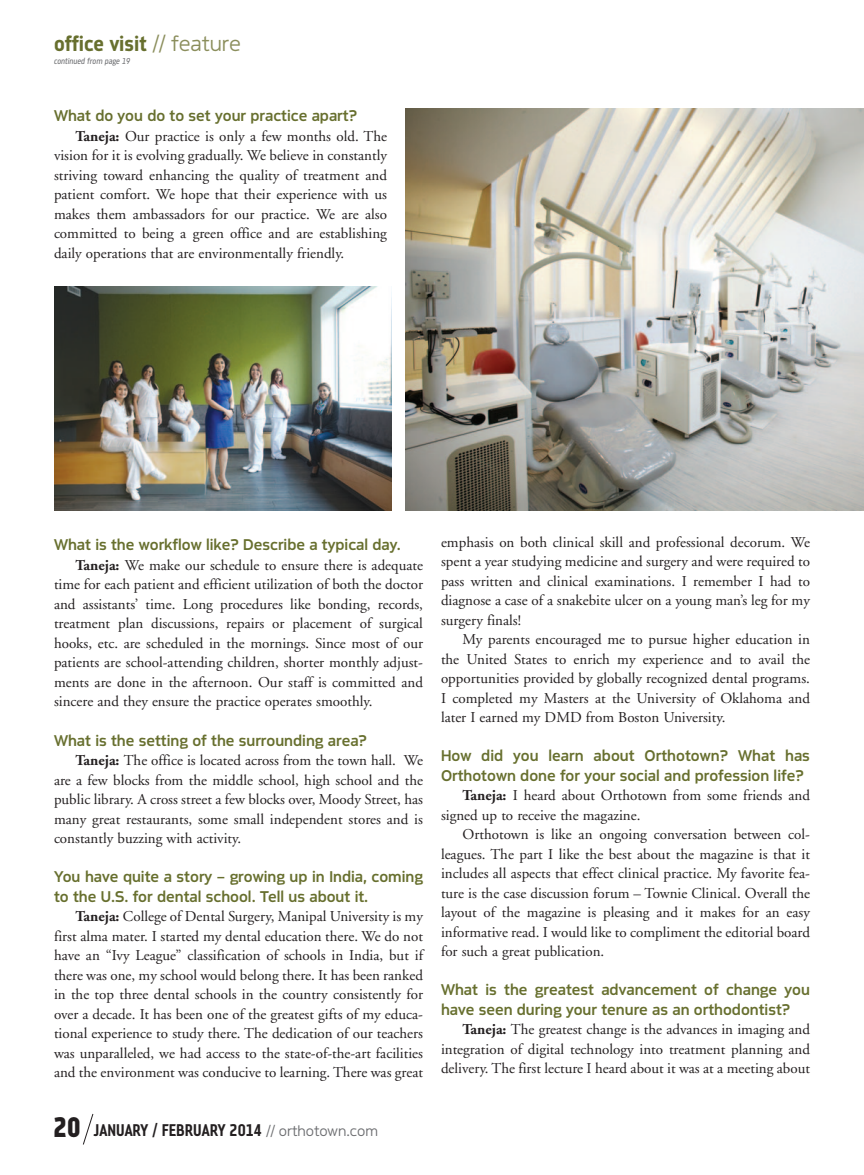
<style>
.page{position:relative;width:864px;height:1175px;background:#fff}
.page>*{position:absolute;margin:0;border:0;box-sizing:border-box;transform-origin:0 0}
.t1{font:30px "Metroflex Narrow Hvy";color:#231f20}
.t2{font:700 22.5px "Metroflex Uni";color:#676f2e}
.t3{font:700 18px "Metroflex Narrow";color:#231f20}
.t4{font:500 16.5px/19.5px "Metroflex Wide";color:#676f2e}
.t5{font:15px/19.5px "Adobe Garamond";color:#231f20;text-align:justify}
.t6{font:italic 9px "Metroflex Narrow";color:#6c6d70}
.s1{font-family:"Metroflex Wide";font-weight:300;color:#8b8e5c}
.s2{font-weight:700}
.s3{font-family:"Metroflex Wide";font-weight:300;font-size:15.3px;color:#6c6d70}
</style>
<div class="page">
<svg style="left:83px;top:1113px;width:10px;height:31px"></svg>
<img style="left:405px;top:109px;width:459px;height:401px">
<img style="left:54px;top:286px;width:337px;height:224px">
<h2 class="t2" style="left:54px;top:30px;width:188px">office visit <span class="s1">// feature</span></h2>
<p class="t6" style="left:54px;top:58px;width:78px">continued from page 19</p>
<p class="t4" style="left:54px;top:107px;width:305px">What do you do to set your practice apart?</p>
<p class="t5" style="left:54px;top:128px;width:335px;text-indent:22px"><span class="s2">Taneja:</span> Our practice is only a few months old. The vision for it is evolving gradually. We believe in constantly striving toward enhancing the quality of treatment and patient comfort. We hope that their experience with us makes them ambassadors for our practice. We are also committed to being a green office and are establishing daily operations that are environmentally friendly.</p>
<p class="t4" style="left:54px;top:536px;width:348px">What is the workflow like? Describe a typical day.</p>
<p class="t5" style="left:54px;top:557px;width:371px;text-indent:22px"><span class="s2">Taneja:</span> We make our schedule to ensure there is adequate time for each patient and efficient utilization of both the doctor and assistants’ time. Long procedures like bonding, records, treatment plan discussions, repairs or placement of surgical hooks, etc. are scheduled in the mornings. Since most of our patients are school-attending children, shorter monthly adjust&shy;ments are done in the afternoon. Our staff is committed and sincere and they ensure the practice operates smoothly.</p>
<p class="t4" style="left:54px;top:731px;width:315px">What is the setting of the surrounding area?</p>
<p class="t5" style="left:54px;top:752px;width:371px;text-indent:22px"><span class="s2">Taneja:</span> The office is located across from the town hall. We are a few blocks from the middle school, high school and the public library. A cross street a few blocks over, Moody Street, has many great restaurants, some small independent stores and is constantly buzzing with activity.</p>
<p class="t4" style="left:54px;top:868px;width:371px">You have quite a story – growing up in India, coming to the U.S. for dental school. Tell us about it.</p>
<p class="t5" style="left:54px;top:908px;width:371px;text-indent:22px"><span class="s2">Taneja:</span> College of Dental Surgery, Manipal University is my first alma mater. I started my dental education there. We do not have an “Ivy League” classification of schools in India, but if there was one, my school would belong there. It has been ranked in the top three dental schools in the country consistently for over a decade. It has been one of the greatest gifts of my educa&shy;tional experience to study there. The dedication of our teachers was unparalleled, we had access to the state-of-the-art facilities and the environment was conducive to learning. There was great</p>
<h1 class="t1" style="left:53px;top:1109px;width:29px">20</h1>
<p class="t3" style="left:94px;top:1123px;width:286px">JANUARY / FEBRUARY 2014 <span class="s3">// orthotown.com</span></p>
<p class="t5" style="left:441px;top:533px;width:371px">emphasis on both clinical skill and professional decorum. We spent a year studying medicine and surgery and were required to pass written and clinical examinations. I remember I had to diagnose a case of a snakebite ulcer on a young man’s leg for my surgery finals!</p>
<p class="t5" style="left:441px;top:631px;width:371px;text-indent:22px">My parents encouraged me to pursue higher education in the United States to enrich my experience and to avail the opportunities provided by globally recognized dental programs.<br>I completed my Masters at the University of Oklahoma and later I earned my DMD from Boston University.</p>
<p class="t4" style="left:441px;top:747px;width:371px">How did you learn about Orthotown? What has<br>Orthotown done for your social and profession life?</p>
<p class="t5" style="left:441px;top:787px;width:371px;text-indent:22px"><span class="s2">Taneja:</span> I heard about Orthotown from some friends and signed up to receive the magazine.</p>
<p class="t5" style="left:441px;top:826px;width:371px;text-indent:22px">Orthotown is like an ongoing conversation between col&shy;leagues. The part I like the best about the magazine is that it includes all aspects that effect clinical practice. My favorite fea&shy;ture is the case discussion forum – Townie Clinical. Overall the layout of the magazine is pleasing and it makes for an easy informative read. I would like to compliment the editorial board for such a great publication.</p>
<p class="t4" style="left:441px;top:981px;width:371px">What is the greatest advancement of change you have seen during your tenure as an orthodontist?</p>
<p class="t5" style="left:441px;top:1021px;width:371px;text-indent:22px"><span class="s2">Taneja:</span> The greatest change is the advances in imaging and integration of digital technology into treatment planning and delivery. The first lecture I heard about it was at a meeting about</p>
</div>
